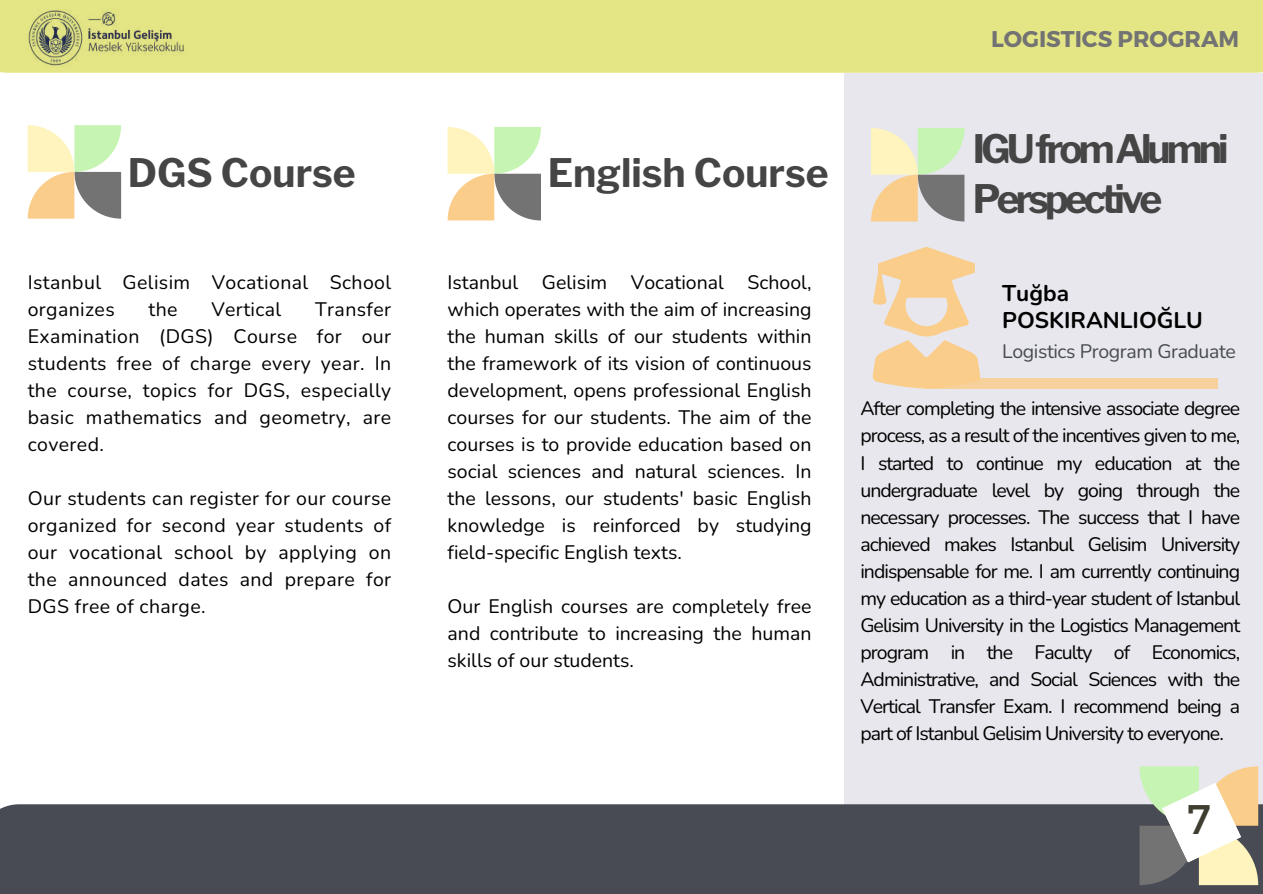
<style>
.page{position:relative;width:1263px;height:894px;background:#fff}
.page>*{position:absolute;margin:0;border:0;box-sizing:border-box;transform-origin:0 0}
.t1{font:41.25px "Montserrat";color:#3e3d2f}
.t2{font:700 39px/49.5px "Libre Franklin";letter-spacing:-.1em;color:#454545}
.t3{font:700 39px "Libre Franklin";color:#454545}
.t4{font:700 22.8px "Montserrat";color:#737373}
.t5{font:700 22.65px/27px "Nunito";color:#000}
.t6{font:19.5px/27px "Nunito";color:#000;text-align:justify}
.t7{font:19.5px/27px "Nunito";letter-spacing:.02em;color:#000}
.t8{font:19.5px "Nunito";letter-spacing:-.02em;color:#484b53}
</style>
<div class="page">
<div style="left:844px;top:73px;width:419px;height:734px;background:#e7e7ed"></div>
<div style="left:924px;top:378px;width:293px;height:10px;background:#f7d19b"></div>
<svg style="left:871px;top:128px;width:93px;height:93px"></svg>
<div style="left:0;top:0;width:1263px;height:73px;background:#e4e686"></div>
<div style="left:0;top:804px;width:1263px;height:89px;background:#484b53"></div>
<img style="left:20px;top:10px;width:171px;height:63px">
<svg style="left:1139px;top:766px;width:119px;height:118px"></svg>
<svg style="left:448px;top:127px;width:93px;height:93px"></svg>
<svg style="left:28px;top:125px;width:93px;height:93px"></svg>
<svg style="left:872px;top:247px;width:109px;height:141px"></svg>
<p class="t4" style="left:991px;top:24px;width:250px">LOGISTICS PROGRAM</p>
<h2 class="t3" style="left:128px;top:149px;width:229px">DGS Course</h2>
<h2 class="t3" style="left:548px;top:149px;width:282px">English Course</h2>
<p class="t7" style="left:28px;top:269px;width:365px">Istanbul Gelisim Vocational School organizes</p>
<p class="t6" style="left:149px;top:296px;width:31px">the</p>
<p class="t7" style="left:211px;top:296px;width:71px">Vertical</p>
<p class="t6" style="left:28px;top:296px;width:365px;text-indent:287px">Transfer Examination (DGS) Course for our students free of charge every year. In the course, topics for DGS, especially basic mathematics and geometry, are covered.</p>
<p class="t6" style="left:28px;top:485px;width:365px">Our students can register for our course organized for second year students of our vocational school by applying on the announced dates and prepare for DGS free of charge.</p>
<p class="t6" style="left:448px;top:269px;width:365px">Istanbul Gelisim Vocational School, which operates with the aim of increasing the human skills of our students within the framework of its vision of continuous development, opens professional English courses for our students. The aim of the courses is to provide education based on social sciences and natural sciences. In the lessons, our students' basic English knowledge is reinforced by studying field-specific English texts.</p>
<p class="t6" style="left:448px;top:593px;width:365px">Our English courses are completely free and contribute to increasing the human skills of our students.</p>
<h2 class="t2" style="left:973px;top:125px;width:253px">IGUfromAlumni<br>Perspective</h2>
<p class="t5" style="left:1002px;top:279px;width:202px">Tuğba<br>POSKIRANLIOĞLU</p>
<p class="t8" style="left:1002px;top:338px;width:235px">Logistics Program Graduate</p>
<p class="t6" style="left:860px;top:395px;width:381px">After completing the intensive associate degree process, as a result of the incentives given to me, I started to continue my education at the undergraduate level by going through the necessary processes. The success that I have achieved makes Istanbul Gelisim University indispensable for me. I am currently continuing my education as a third-year student of Istanbul Gelisim University in the Logistics Management program in the Faculty of Economics, Administrative, and Social Sciences with the Vertical Transfer Exam. I recommend being a part of Istanbul Gelisim University to everyone.</p>
<h1 class="t1" style="left:1187px;top:792px;width:25px">7</h1>
</div>
